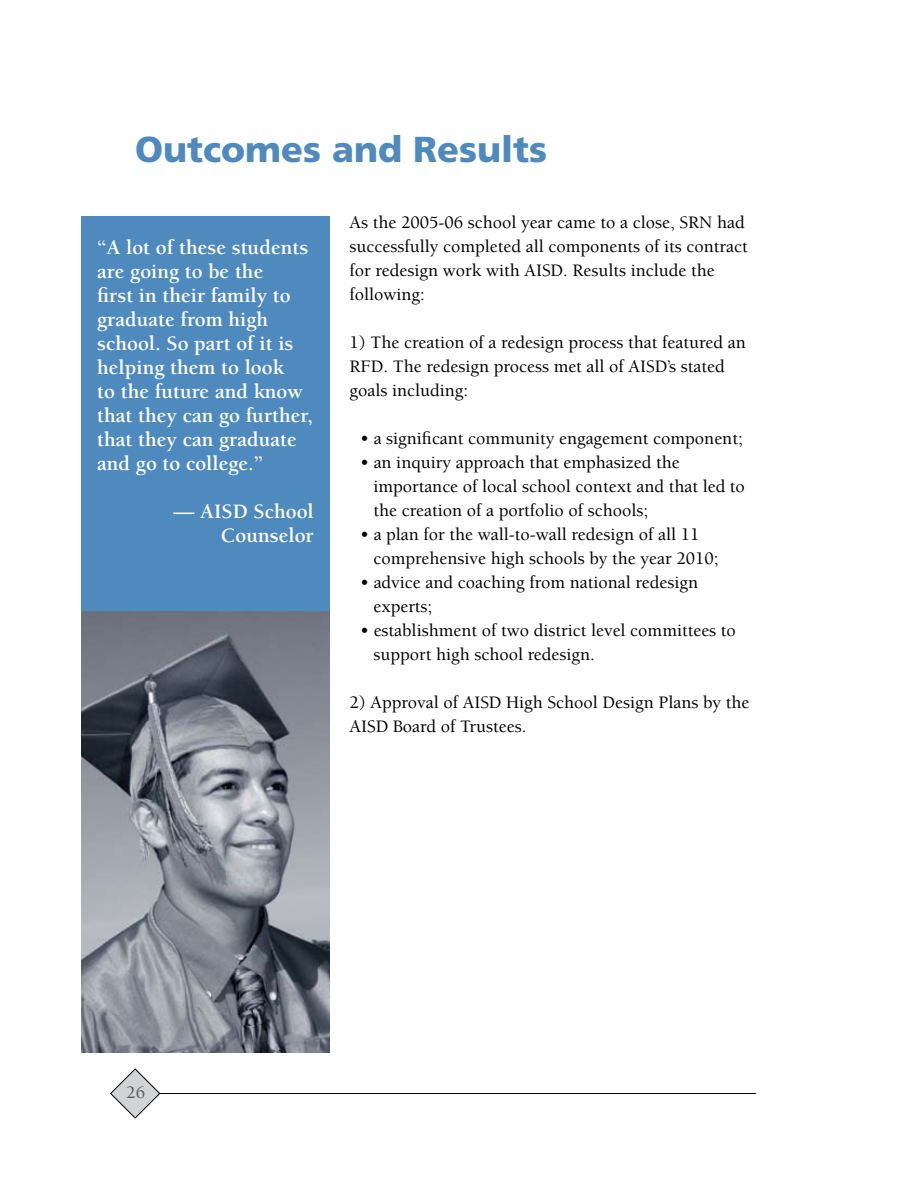
<style>
.page{position:relative;width:918px;height:1188px;background:#fff}
.page>*{position:absolute;margin:0;border:0;box-sizing:border-box;transform-origin:0 0}
.t1{font:900 36px "Frutiger LT Std";color:#4e8abe}
.t2{font:700 21px/24px "Berkeley";color:#fff}
.t3{font:500 18px/24px "Berkeley";color:#000}
.t4{font:500 18px "Berkeley";color:#58595b}
</style>
<div class="page">
<hr style="left:154px;top:1093px;width:602px;height:1px;background:#000">
<svg style="left:110px;top:1068px;width:50px;height:51px"></svg>
<img style="left:81px;top:611px;width:249px;height:442px">
<div style="left:81px;top:216px;width:249px;height:395px;background:#4e8abe"></div>
<h1 class="t1" style="left:135px;top:128px;width:414px">Outcomes and Results</h1>
<p class="t2" style="left:97px;top:235px;width:217px">“A lot of these students are going to be the<br>first in their family to graduate from high school. So part of it is helping them to look<br>to the future and know that they can go further, that they can graduate and go to college.”</p>
<p class="t2" style="left:173px;top:499px;width:142px;text-align:right">— AISD School<br>Counselor</p>
<p class="t3" style="left:349px;top:211px;width:400px">As the 2005-06 school year came to a close, SRN had successfully completed all components of its contract for redesign work with AISD. Results include the following:</p>
<p class="t3" style="left:349px;top:331px;width:398px">1) The creation of a redesign process that featured an<br>RFD. The redesign process met all of AISD’s stated goals including:</p>
<p class="t3" style="left:360px;top:427px;width:384px">• a significant community engagement component;</p>
<p class="t3" style="left:374px;top:451px;width:373px;text-indent:-14px">• an inquiry approach that emphasized the importance of local school context and that led to the creation of a portfolio of schools;</p>
<p class="t3" style="left:374px;top:523px;width:346px;text-indent:-14px">• a plan for the wall-to-wall redesign of all 11 comprehensive high schools by the year 2010;</p>
<p class="t3" style="left:374px;top:571px;width:326px;text-indent:-14px">• advice and coaching from national redesign experts;</p>
<p class="t3" style="left:374px;top:619px;width:364px;text-indent:-14px">• establishment of two district level committees to support high school redesign.</p>
<p class="t3" style="left:349px;top:691px;width:402px">2) Approval of AISD High School Design Plans by the<br>AISD Board of Trustees.</p>
<p class="t4" style="left:126px;top:1083px;width:20px">26</p>
</div>
